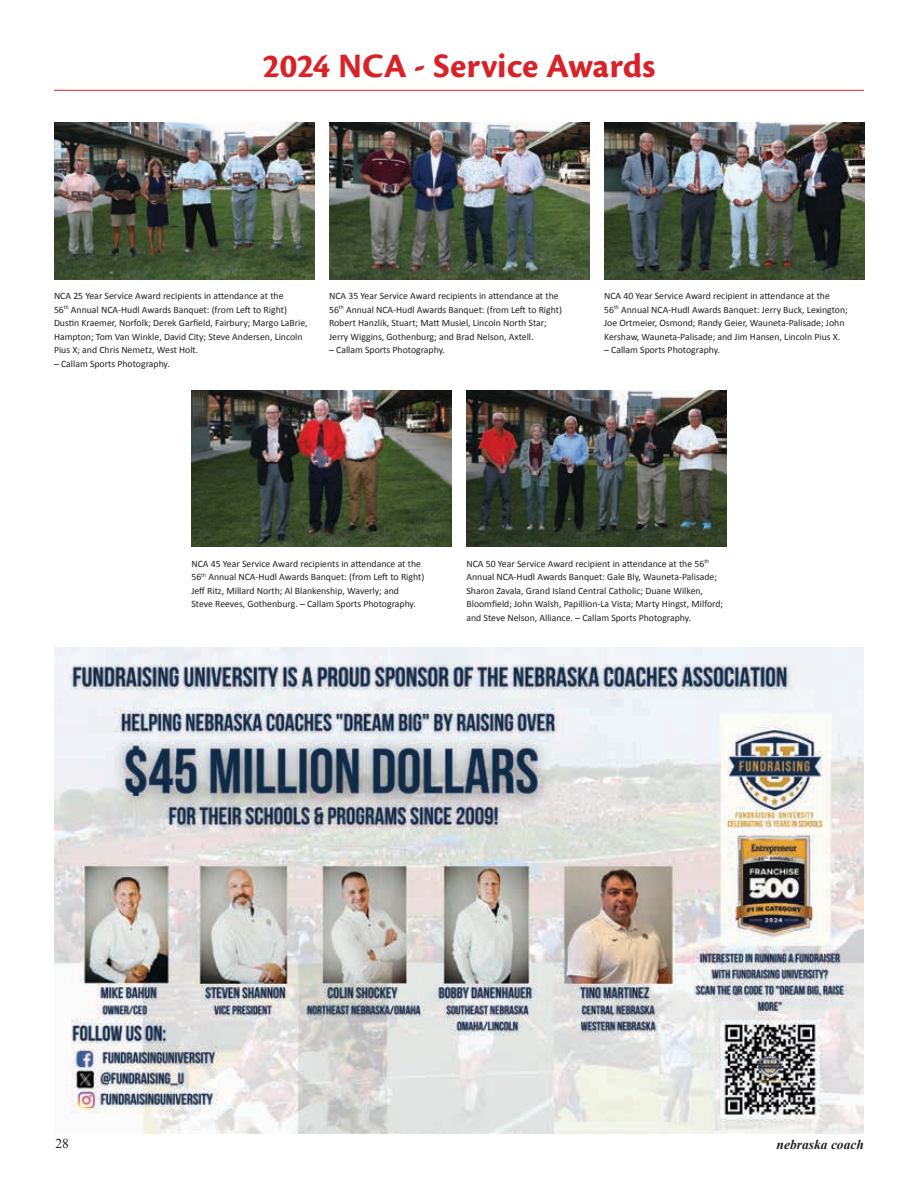
<style>
.page{position:relative;width:918px;height:1188px;background:#fff}
.page>*{position:absolute;margin:0;border:0;box-sizing:border-box;transform-origin:0 0}
.t1{font:35.7px "Cronos Pro Bold Capt";color:#d92128}
.t2{font:italic 700 13.5px "Times New Roman";color:#231f20}
.t3{font:13.5px "Times New Roman";color:#231f20}
.t4{font:9.75px/13.5px "Calibri";color:#231f20}
</style>
<div class="page">
<img style="left:54px;top:648px;width:810px;height:486px">
<hr style="left:54px;top:90px;width:810px;height:1px;background:#d92128">
<img style="left:54px;top:123px;width:260px;height:156px">
<img style="left:329px;top:123px;width:260px;height:156px">
<img style="left:604px;top:123px;width:260px;height:156px">
<img style="left:191px;top:390px;width:261px;height:157px">
<img style="left:466px;top:390px;width:261px;height:157px">
<h1 class="t1" style="left:262px;top:45px;width:395px">2024 NCA - Service Awards</h1>
<p class="t4" style="left:54px;top:289px;width:255px">NCA 25 Year Service Award recipients in attendance at the<br>56<sup>th</sup> Annual NCA-Hudl Awards Banquet: (from Left to Right)<br>Dustin Kraemer, Norfolk; Derek Garfield, Fairbury; Margo LaBrie, Hampton; Tom Van Winkle, David City; Steve Andersen, Lincoln Pius X; and Chris Nemetz, West Holt.</p>
<p class="t4" style="left:54px;top:357px;width:117px">– Callam Sports Photography.</p>
<p class="t4" style="left:329px;top:289px;width:234px">NCA 35 Year Service Award recipients in attendance at the 56<sup>th</sup> Annual NCA-Hudl Awards Banquet: (from Left to Right)<br>Robert Hanzlik, Stuart; Matt Musiel, Lincoln North Star; Jerry Wiggins, Gothenburg; and Brad Nelson, Axtell.</p>
<p class="t4" style="left:329px;top:343px;width:117px">– Callam Sports Photography.</p>
<p class="t4" style="left:604px;top:289px;width:245px">NCA 40 Year Service Award recipient in attendance at the<br>56<sup>th</sup> Annual NCA-Hudl Awards Banquet: Jerry Buck, Lexington; Joe Ortmeier, Osmond; Randy Geier, Wauneta-Palisade; John Kershaw, Wauneta-Palisade; and Jim Hansen, Lincoln Pius X.</p>
<p class="t4" style="left:604px;top:343px;width:117px">– Callam Sports Photography.</p>
<p class="t4" style="left:191px;top:557px;width:234px">NCA 45 Year Service Award recipients in attendance at the 56<sup>th</sup> Annual NCA-Hudl Awards Banquet: (from Left to Right)<br>Jeff Ritz, Millard North; Al Blankenship, Waverly; and<br>Steve Reeves, Gothenburg. – Callam Sports Photography.</p>
<p class="t4" style="left:466px;top:557px;width:258px">NCA 50 Year Service Award recipient in attendance at the 56<sup>th </sup>Annual NCA-Hudl Awards Banquet: Gale Bly, Wauneta-Palisade; Sharon Zavala, Grand Island Central Catholic; Duane Wilken, Bloomfield; John Walsh, Papillion-La Vista; Marty Hingst, Milford; and Steve Nelson, Alliance. – Callam Sports Photography.</p>
<h2 class="t3" style="left:55px;top:1134px;width:15px">28</h2>
<h2 class="t2" style="left:777px;top:1135px;width:89px">nebraska coach</h2>
</div>
